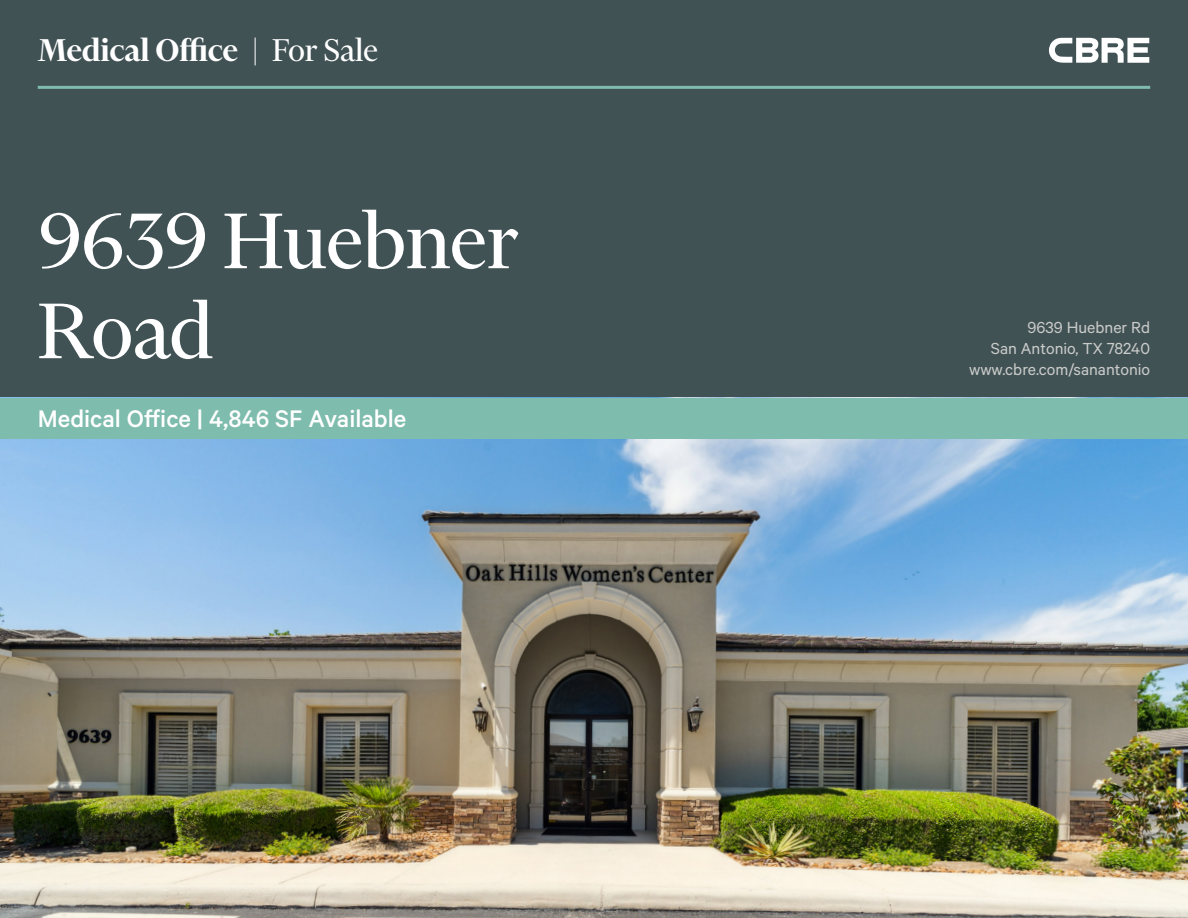
<style>
.page{position:relative;width:1188px;height:918px;background:#415255}
.page>*{position:absolute;margin:0;border:0;box-sizing:border-box;transform-origin:0 0}
.Heading_Large{font:90px/90px "Financier Display";color:#fff}
.t1{font:600 36px "Financier Display";color:#fff}
.t2{font:500 27px "Calibre";color:#fff}
.t3{font:18px "Calibre";color:#cbccca}
.s1{font-weight:400}
</style>
<div class="page">
<img style="left:0;top:439px;width:1188px;height:479px">
<svg style="left:1049px;top:38px;width:100px;height:25px"></svg>
<hr style="left:38px;top:86px;width:1112px;height:3px;background:#7ebcad">
<div style="left:0;top:398px;width:1188px;height:41px;background:#7ebcad"></div>
<p class="t1" style="left:38px;top:26px;width:342px">Medical Office <span class="s1">| For Sale</span></p>
<p class="Heading_Large" style="left:38px;top:196px;width:483px">9639 Huebner<br>Road</p>
<p class="t2" style="left:38px;top:403px;width:370px">Medical Office | 4,846 SF Available</p>
<p class="t3" style="left:1027px;top:317px;width:124px">9639 Huebner Rd</p>
<p class="t3" style="left:991px;top:338px;width:161px">San Antonio, TX 78240</p>
<p class="t3" style="left:969px;top:359px;width:183px">www.cbre.com/sanantonio</p>
</div>
